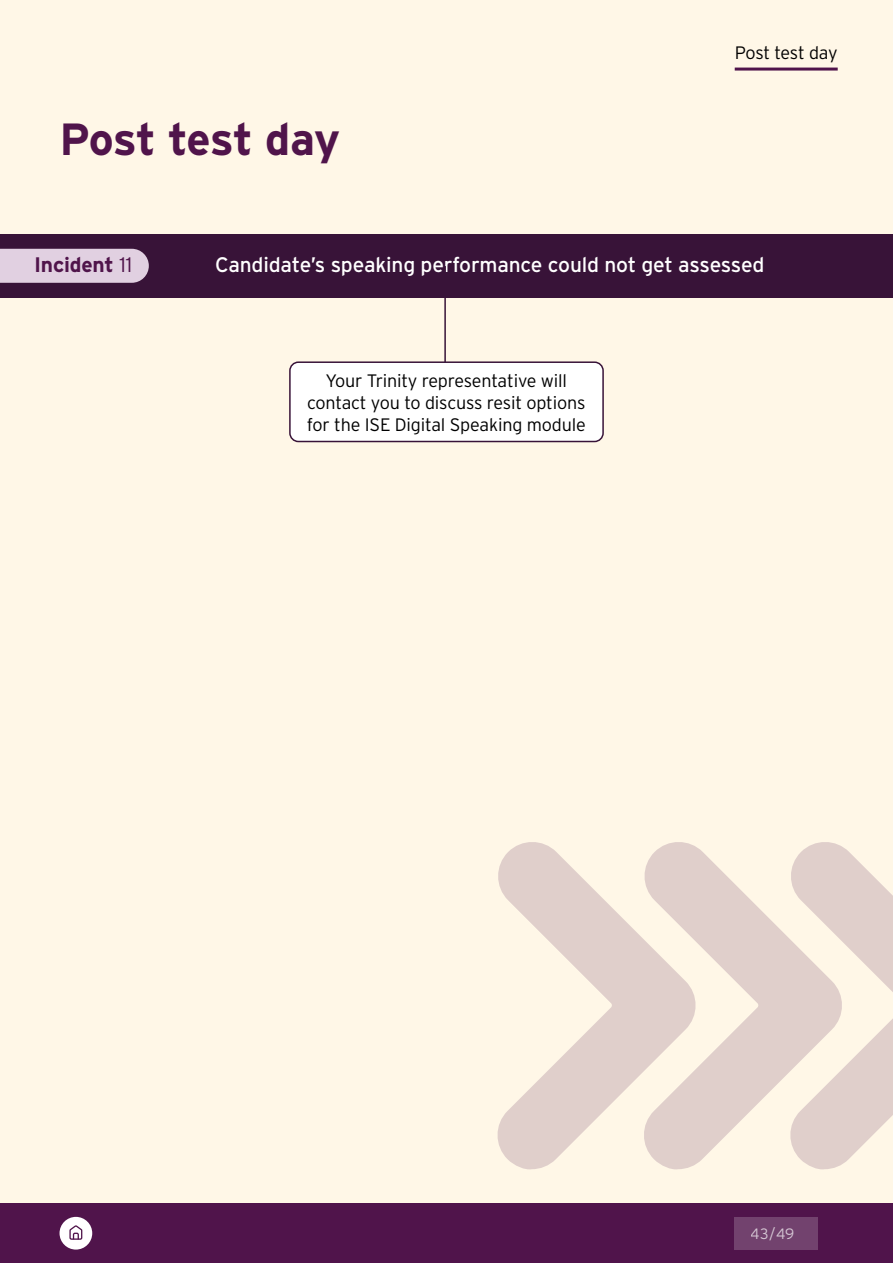
<style>
.page{position:relative;width:893px;height:1263px;background:#fff}
.page>*{position:absolute;margin:0;border:0;box-sizing:border-box;transform-origin:0 0}
.t1{font:700 45px "Interstate";letter-spacing:-.02em;color:#50144b}
.t2{font:21px "Interstate";letter-spacing:-.01em;color:#fff}
.t3{font:700 21px "Interstate";letter-spacing:-.01em;color:#50144b}
.t4{font:300 18px/21.6px "Interstate";letter-spacing:-.01em;color:#000;text-align:center}
.t5{font:300 15px "Interstate";color:#fff}
.s1{font-weight:300}
</style>
<div class="page">
<div style="left:0;top:0;width:893px;height:1203px;background:#fff7e7"></div>
<div style="left:0;top:234px;width:893px;height:64px;background:#381338"></div>
<div style="left:0;top:249px;width:149px;height:34px;background:#e1d0e1"></div>
<svg style="left:497px;top:842px;width:144px;height:328px;fill:#e0cfcb"></svg>
<svg style="left:641px;top:842px;width:146px;height:328px;fill:#e0cfcb"></svg>
<svg style="left:787px;top:842px;width:106px;height:328px"></svg>
<hr style="left:444px;top:266px;width:2px;height:135px;background:#381338">
<div style="left:290px;top:362px;width:313px;height:79px;background:#fff;border-radius:9px"></div>
<div style="left:289px;top:361px;width:315px;height:81px;border:2px solid #381338;border-radius:9px"></div>
<hr style="left:735px;top:68px;width:103px;height:3px;background:#50144b">
<div style="left:0;top:1203px;width:893px;height:60px;background:#50144b"></div>
<div style="left:60px;top:1217px;width:32px;height:32px;background:#fff;border-radius:50%"></div>
<svg style="left:69px;top:1225px;width:14px;height:15px"></svg>
<div style="left:734px;top:1217px;width:83px;height:32px;background:#72426e"></div>
<h1 class="t1" style="left:60px;top:114px;width:282px">Post test day</h1>
<p class="t4" style="left:735px;top:42px;width:104px">Post test day</p>
<p class="t3" style="left:34px;top:253px;width:100px">Incident <span class="s1">11</span></p>
<p class="t2" style="left:215px;top:253px;width:551px">Candidate’s speaking performance could not get assessed</p>
<p class="t4" style="left:307px;top:370px;width:280px">Your Trinity representative will contact you to discuss resit options for the ISE Digital Speaking module</p>
<p class="t5" style="left:751px;top:1225px;width:45px">43/49</p>
</div>
